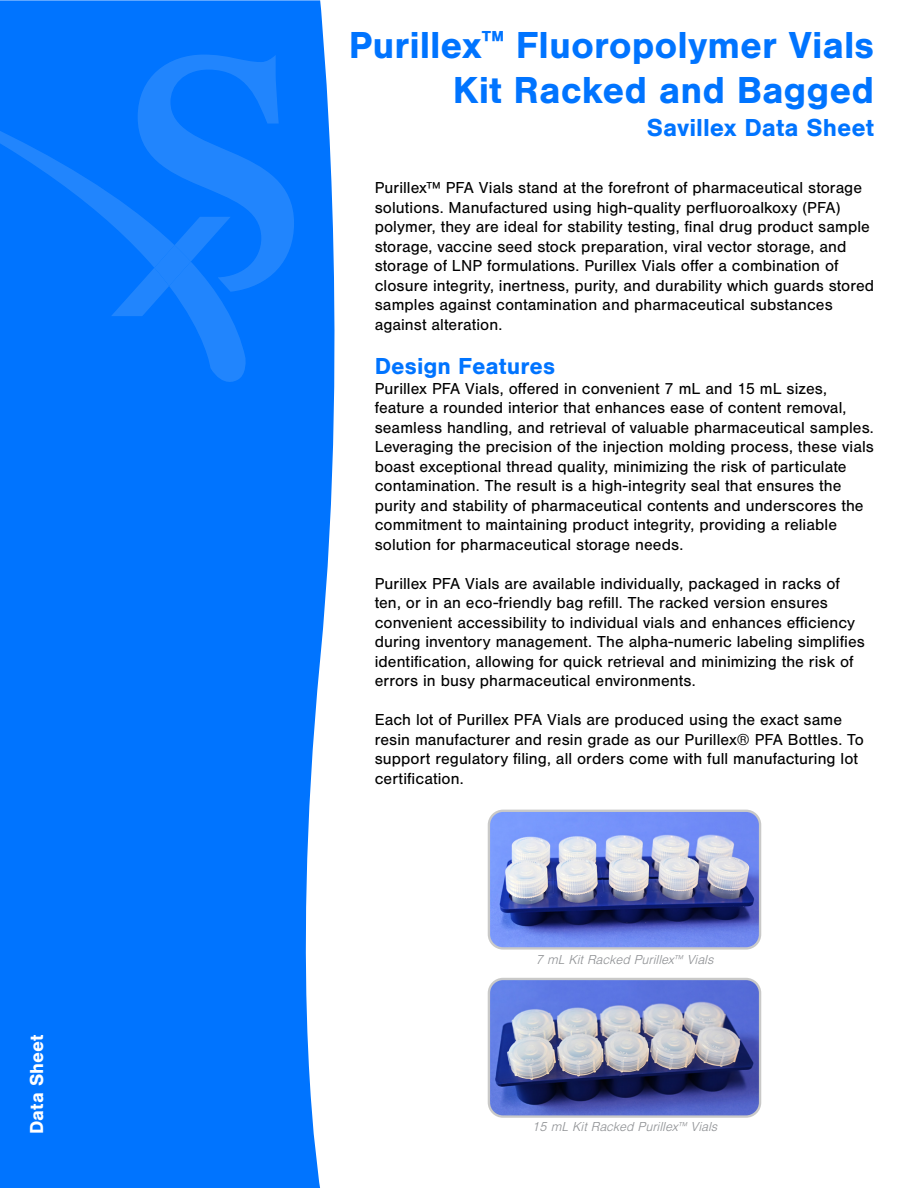
<style>
.page{position:relative;width:918px;height:1188px;background:#fff}
.page>*{position:absolute;margin:0;border:0;box-sizing:border-box;transform-origin:0 0}
.t1{font:700 39px/45px "Nimbus San";color:#0074ff;text-align:right}
.t2{font:700 25.5px "Nimbus San";color:#0074ff}
.t3{font:700 24px "Nimbus San";color:#0074ff}
.t4{font:700 19.5px "Nimbus San";color:#fff}
.t5{font:16.5px/19.5px "Nimbus San";letter-spacing:.005em;color:#000}
.t6{font:italic 300 13.5px "Nimbus San";color:#919396}
.s1{font-size:10.5px}
</style>
<div class="page">
<div style="left:0;top:0;width:335px;height:1188px;background:#0074ff"></div>
<svg style="left:0;top:55px;width:294px;height:327px"></svg>
<img style="left:489px;top:811px;width:271px;height:136px">
<div style="left:488px;top:810px;width:273px;height:140px;border:2px solid #c9c9c8;border-radius:14px"></div>
<img style="left:489px;top:979px;width:271px;height:136px">
<div style="left:488px;top:978px;width:273px;height:140px;border:2px solid #c9c9c8;border-radius:14px"></div>
<p class="t4" style="left:26px;top:1134px;width:101px;rotate:-90deg">Data Sheet</p>
<h1 class="t1" style="left:349px;top:23px;width:527px">Purillex<sup>™</sup> Fluoropolymer Vials<br>Kit Racked and Bagged</h1>
<h2 class="t2" style="left:647px;top:113px;width:229px">Savillex Data Sheet</h2>
<p class="t5" style="left:375px;top:178px;width:501px">Purillex™ PFA Vials stand at the forefront of pharmaceutical storage solutions. Manufactured using high-quality perfluoroalkoxy (PFA) polymer, they are ideal for stability testing, final drug product sample storage, vaccine seed stock preparation, viral vector storage, and storage of LNP formulations. Purillex Vials offer a combination of closure integrity, inertness, purity, and durability which guards stored samples against contamination and pharmaceutical substances against alteration.</p>
<h3 class="t3" style="left:375px;top:353px;width:182px">Design Features</h3>
<p class="t5" style="left:375px;top:379px;width:501px">Purillex PFA Vials, offered in convenient 7 mL and 15 mL sizes, feature a rounded interior that enhances ease of content removal, seamless handling, and retrieval of valuable pharmaceutical samples.<br>Leveraging the precision of the injection molding process, these vials boast exceptional thread quality, minimizing the risk of particulate contamination. The result is a high-integrity seal that ensures the purity and stability of pharmaceutical contents and underscores the commitment to maintaining product integrity, providing a reliable solution for pharmaceutical storage needs.</p>
<p class="t5" style="left:375px;top:574px;width:492px">Purillex PFA Vials are available individually, packaged in racks of ten, or in an eco-friendly bag refill. The racked version ensures convenient accessibility to individual vials and enhances efficiency during inventory management. The alpha-numeric labeling simplifies identification, allowing for quick retrieval and minimizing the risk of errors in busy pharmaceutical environments.</p>
<p class="t5" style="left:375px;top:710px;width:491px">Each lot of Purillex PFA Vials are produced using the exact same resin manufacturer and resin grade as our Purillex® PFA Bottles. To support regulatory filing, all orders come with full manufacturing lot certification.</p>
<p class="t6" style="left:536px;top:952px;width:183px">7 mL KitRacked Purillex<span class="s1">™</span> Vials</p>
<p class="t6" style="left:532px;top:1119px;width:190px">15 mL KitRacked Purillex<span class="s1">™</span> Vials</p>
</div>
